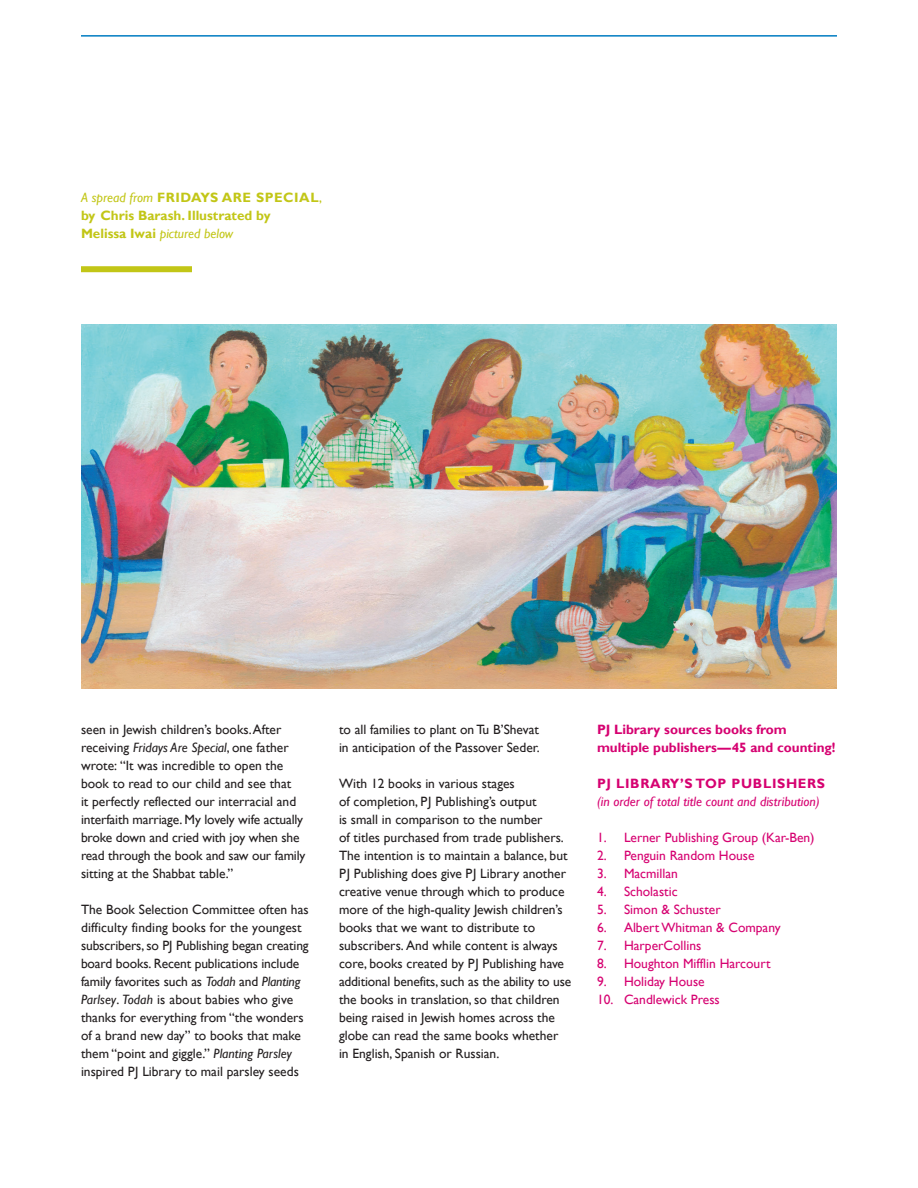
<style>
.page{position:relative;width:918px;height:1188px;background:#fff}
.page>*{position:absolute;margin:0;border:0;box-sizing:border-box;transform-origin:0 0}
.t1{font:13.5px/18px "Gill Sans";color:#231f20}
.t2{font:13.5px "Gill Sans";color:#d60271}
.t3{font:700 13.5px/18px "Gill Sans";color:#c2c617}
.t4{font:700 13.5px/18px "Gill Sans";color:#d60271}
.t5{font:italic 13.5px "Gill Sans";color:#d60271}
.t6{font:700 13.5px "Gill Sans";letter-spacing:.05em;color:#d60271}
.s1{font-weight:400;font-style:italic}
.s2{font-weight:400}
.s3{font-style:italic}
</style>
<div class="page">
<hr style="left:81px;top:35px;width:756px;height:2px;background:#007cc2">
<img style="left:81px;top:324px;width:756px;height:364px">
<div style="left:81px;top:266px;width:111px;height:6px;background:#c2c617"></div>
<p class="t3" style="left:81px;top:189px;width:243px"><span class="s1">A spread from</span> FRIDAYS ARE SPECIAL<span class="s2">, </span>by Chris Barash. Illustrated by<br>Melissa Iwai <span class="s1">pictured below</span></p>
<p class="t1" style="left:81px;top:721px;width:226px">seen in Jewish children’s books. After receiving <span class="s3">Fridays Are Special</span>, one father wrote: “It was incredible to open the book to read to our child and see that<br>it perfectly reflected our interracial and interfaith marriage. My lovely wife actually broke down and cried with joy when she read through the book and saw our family sitting at the Shabbat table.”</p>
<p class="t1" style="left:81px;top:901px;width:229px">The Book Selection Committee often has difficulty finding books for the youngest subscribers, so PJ Publishing began creating board books. Recent publications include family favorites such as <span class="s3">Todah</span> and <span class="s3">Planting Parlsey</span>. <span class="s3">Todah</span> is about babies who give thanks for everything from “the wonders of a brand new day” to books that make them “point and giggle.” <span class="s3">Planting Parsley </span>inspired PJ Library to mail parsley seeds</p>
<p class="t1" style="left:339px;top:721px;width:202px">to all families to plant on Tu B’Shevat in anticipation of the Passover Seder.</p>
<p class="t1" style="left:339px;top:775px;width:234px">With 12 books in various stages<br>of completion, PJ Publishing’s output<br>is small in comparison to the number<br>of titles purchased from trade publishers.<br>The intention is to maintain a balance, but PJ Publishing does give PJ Library another creative venue through which to produce more of the high-quality Jewish children’s books that we want to distribute to subscribers. And while content is always core, books created by PJ Publishing have additional benefits, such as the ability to use the books in translation, so that children being raised in Jewish homes across the globe can read the same books whether in English, Spanish or Russian.</p>
<p class="t4" style="left:597px;top:721px;width:240px">PJ Library sources books from multiple publishers—45 and counting!</p>
<p class="t6" style="left:597px;top:775px;width:230px">PJ LIBRARY’S TOP PUBLISHERS</p>
<p class="t5" style="left:597px;top:794px;width:224px">(in order of total title count and distribution)</p>
<p class="t2" style="left:597px;top:830px;width:219px">1. Lerner Publishing Group (Kar-Ben)</p>
<p class="t2" style="left:597px;top:848px;width:159px">2. Penguin Random House</p>
<p class="t2" style="left:597px;top:866px;width:83px">3. Macmillan</p>
<p class="t2" style="left:597px;top:884px;width:82px">4. Scholastic</p>
<p class="t2" style="left:597px;top:902px;width:125px">5. Simon &amp; Schuster</p>
<p class="t2" style="left:597px;top:920px;width:185px">6. Albert Whitman &amp; Company</p>
<p class="t2" style="left:597px;top:938px;width:106px">7. HarperCollins</p>
<p class="t2" style="left:597px;top:956px;width:175px">8. Houghton Mifflin Harcourt</p>
<p class="t2" style="left:597px;top:974px;width:109px">9. Holiday House</p>
<p class="t2" style="left:597px;top:992px;width:124px">10. Candlewick Press</p>
</div>
